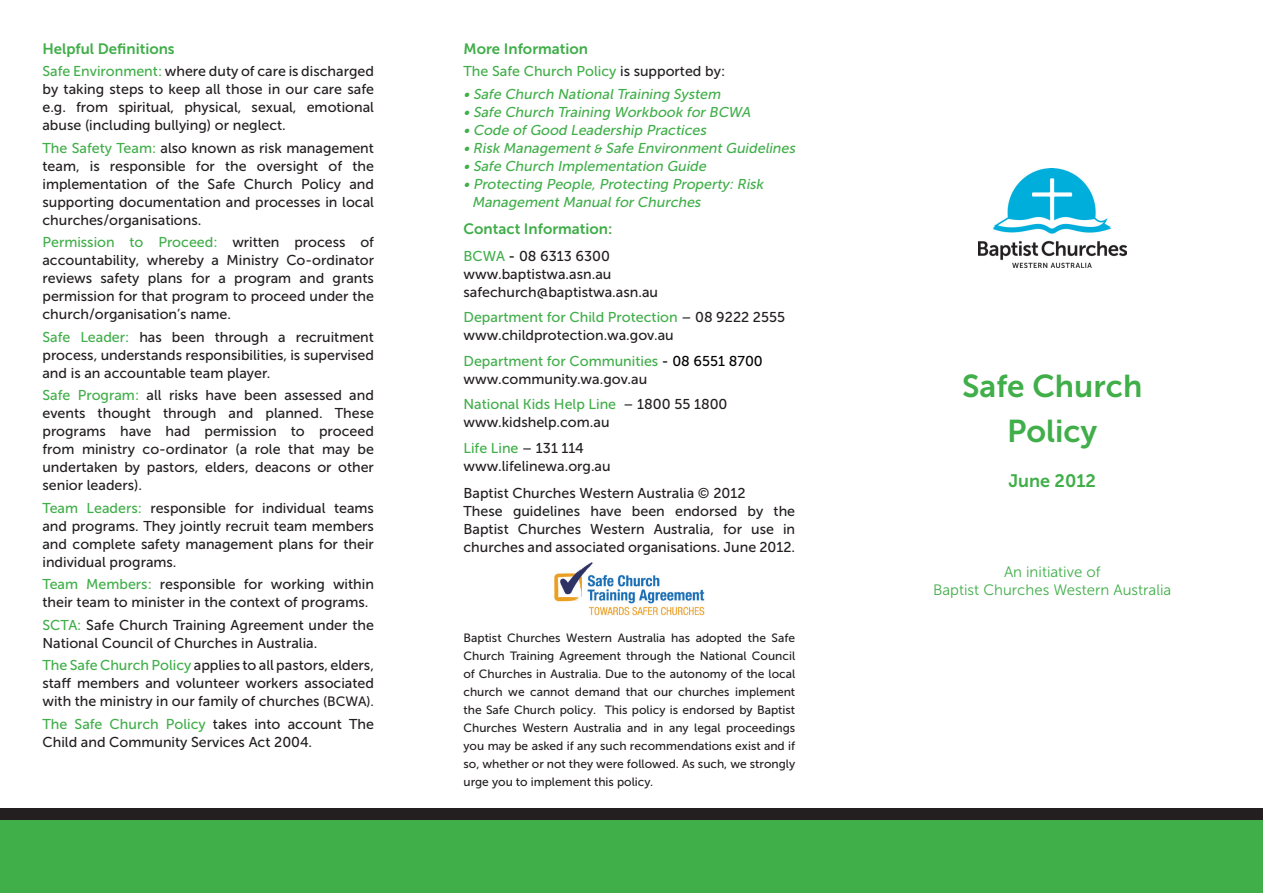
<style>
.page{position:relative;width:1263px;height:893px;background:#fff}
.page>*{position:absolute;margin:0;border:0;box-sizing:border-box;transform-origin:0 0}
.t1{font:31.5px "Museo Sans 700";color:#40ae49}
.t2{font:18px "Museo Sans 700";color:#40ae49}
.Headings{font:15px "Museo Sans 300";color:#40ae49}
.Headings-2{font:15px "Museo Sans 700";color:#40ae49}
.Body_text{font:15px "Museo Sans 700";color:#40ae49}
.Titles_and_definitio{font:14.25px/18px "Museo Sans 500";color:#231f20;text-align:justify}
.Titles_and_definitio-2{font:italic 14.25px "Museo Sans 500";color:#40ae49}
.Headings-3{font:14.25px/18px "Museo Sans 500";color:#231f20;text-align:justify}
.Titles_and_definitio-3{font:14.25px "Museo Sans 500";color:#40ae49}
.Headings-4{font:12px/18px "Museo Sans 500";color:#231f20;text-align:justify}
.s1{color:#40ae49}
.s2{font-size:13.5px}
.s3{color:#231f20}
.s4{font-size:12px}
.s5{color:#000}
</style>
<div class="page">
<img style="left:554px;top:562px;width:151px;height:53px">
<img style="left:978px;top:169px;width:148px;height:98px">
<div style="left:0;top:820px;width:1263px;height:73px;background:#40ae49"></div>
<div style="left:0;top:808px;width:1263px;height:12px;background:#231f20"></div>
<p class="Headings-2" style="left:42px;top:40px;width:134px">Helpful Definitions</p>
<p class="Titles_and_definitio" style="left:42px;top:62px;width:333px"><span class="s1">Safe Environment:</span> where duty of care is discharged by taking steps to keep all those in our care safe e.g. from spiritual, physical, sexual, emotional abuse (including bullying) or neglect.</p>
<p class="Titles_and_definitio" style="left:42px;top:139px;width:333px"><span class="s1">The Safety Team:</span> also known as risk management team, is responsible for the oversight of the implementation of the Safe Church Policy and supporting documentation and processes in local churches/organisations.</p>
<p class="Titles_and_definitio" style="left:42px;top:233px;width:333px"><span class="s1">Permission to Proceed:</span> written process of accountability, whereby a Ministry Co-ordinator reviews safety plans for a program and grants permission for that program to proceed under the church/organisation’s name.</p>
<p class="Titles_and_definitio" style="left:42px;top:328px;width:333px"><span class="s1">Safe Leader:</span> has been through a recruitment process, understands responsibilities, is supervised and is an accountable team player.</p>
<p class="Titles_and_definitio" style="left:42px;top:386px;width:333px"><span class="s1">Safe Program:</span> all risks have been assessed and events thought through and planned. These programs have had permission to proceed from ministry co-ordinator (a role that may be undertaken by pastors, elders, deacons or other senior leaders).</p>
<p class="Titles_and_definitio" style="left:42px;top:499px;width:333px"><span class="s1">Team Leaders:</span> responsible for individual teams and programs. They jointly recruit team members and complete safety management plans for their individual programs.</p>
<p class="Titles_and_definitio" style="left:42px;top:575px;width:333px"><span class="s1">Team Members:</span> responsible for working within their team to minister in the context of programs.</p>
<p class="Titles_and_definitio" style="left:42px;top:616px;width:333px"><span class="s1">SCTA:</span> Safe Church Training Agreement under the<br>National Council of Churches in Australia.</p>
<p class="Titles_and_definitio" style="left:42px;top:656px;width:333px"><span class="s1">The Safe Church Policy</span> applies to all pastors, elders, staff members and volunteer workers associated with the ministry in our family of churches <span class="s2">(BCWA).</span></p>
<p class="Titles_and_definitio" style="left:42px;top:715px;width:333px"><span class="s1">The Safe Church Policy</span> takes into account The<br>Child and Community Services Act 2004.</p>
<p class="Headings-2" style="left:463px;top:40px;width:126px">More Information</p>
<p class="Titles_and_definitio-3" style="left:463px;top:64px;width:263px">The Safe Church Policy <span class="s3">is supported by:</span></p>
<p class="Titles_and_definitio-2" style="left:463px;top:86px;width:261px">• Safe Church National Training System</p>
<p class="Titles_and_definitio-2" style="left:463px;top:104px;width:291px">• Safe Church Training Workbook for BCWA</p>
<p class="Titles_and_definitio-2" style="left:463px;top:122px;width:247px">• Code of Good Leadership Practices</p>
<p class="Titles_and_definitio-2" style="left:463px;top:140px;width:336px">• Risk Management <span class="s4">&amp;</span> Safe EnvironmentGuidelines</p>
<p class="Titles_and_definitio-2" style="left:463px;top:158px;width:247px">• Safe Church Implementation Guide</p>
<p class="Titles_and_definitio-2" style="left:463px;top:176px;width:304px">• Protecting People, Protecting Property: Risk</p>
<p class="Titles_and_definitio-2" style="left:472px;top:194px;width:233px">Management Manual for Churches</p>
<p class="Body_text" style="left:463px;top:220px;width:150px">Contact Information:</p>
<p class="Titles_and_definitio" style="left:463px;top:247px;width:196px;text-align:left"><span class="s1">BCWA</span> <span class="s5">-</span> 08 6313 6300 www.baptistwa.asn.au safechurch@baptistwa.asn.au</p>
<p class="Titles_and_definitio-3" style="left:463px;top:310px;width:323px">Department for Child Protection <span class="s3">– 08 9222 2555</span></p>
<p class="Headings-3" style="left:463px;top:326px;width:212px">www.childprotection.wa.gov.au</p>
<p class="Titles_and_definitio-3" style="left:463px;top:353px;width:301px">Department for Communities <span class="s5">- 08 6551 8700</span></p>
<p class="Titles_and_definitio" style="left:463px;top:366px;width:265px;line-height:25.5px">www.community.wa.gov.au<br><span class="s1">National Kids Help Line</span> – 1800 55 1800</p>
<p class="Headings-3" style="left:463px;top:413px;width:148px">www.kidshelp.com.au</p>
<p class="Titles_and_definitio-3" style="left:463px;top:440px;width:122px">Life Line <span class="s3">– 131 114</span></p>
<p class="Headings-3" style="left:463px;top:457px;width:149px">www.lifelinewa.org.au</p>
<p class="Headings-3" style="left:463px;top:484px;width:283px">Baptist Churches Western Australia © 2012</p>
<p class="Headings-3" style="left:463px;top:502px;width:333px">These guidelines have been endorsed by the Baptist Churches Western Australia, for use in churches and associated organisations. June 2012.</p>
<p class="Headings-4" style="left:463px;top:629px;width:333px">Baptist Churches Western Australia has adopted the Safe Church Training Agreement through the National Council of Churches in Australia. Due to the autonomy of the local church we cannot demand that our churches implement the Safe Church policy. This policy is endorsed by Baptist Churches Western Australia and in any legal proceedings you may be asked if any such recommendations exist and if so, whether or not they were followed. As such, we strongly urge you to implement this policy.</p>
<p class="t1" style="left:962px;top:368px;width:182px">Safe Church</p>
<p class="t1" style="left:1007px;top:413px;width:91px">Policy</p>
<p class="t2" style="left:1008px;top:470px;width:89px">June 2012</p>
<p class="Headings" style="left:1004px;top:563px;width:98px">An initiative of</p>
<p class="Headings" style="left:933px;top:581px;width:240px">Baptist Churches Western Australia</p>
</div>
